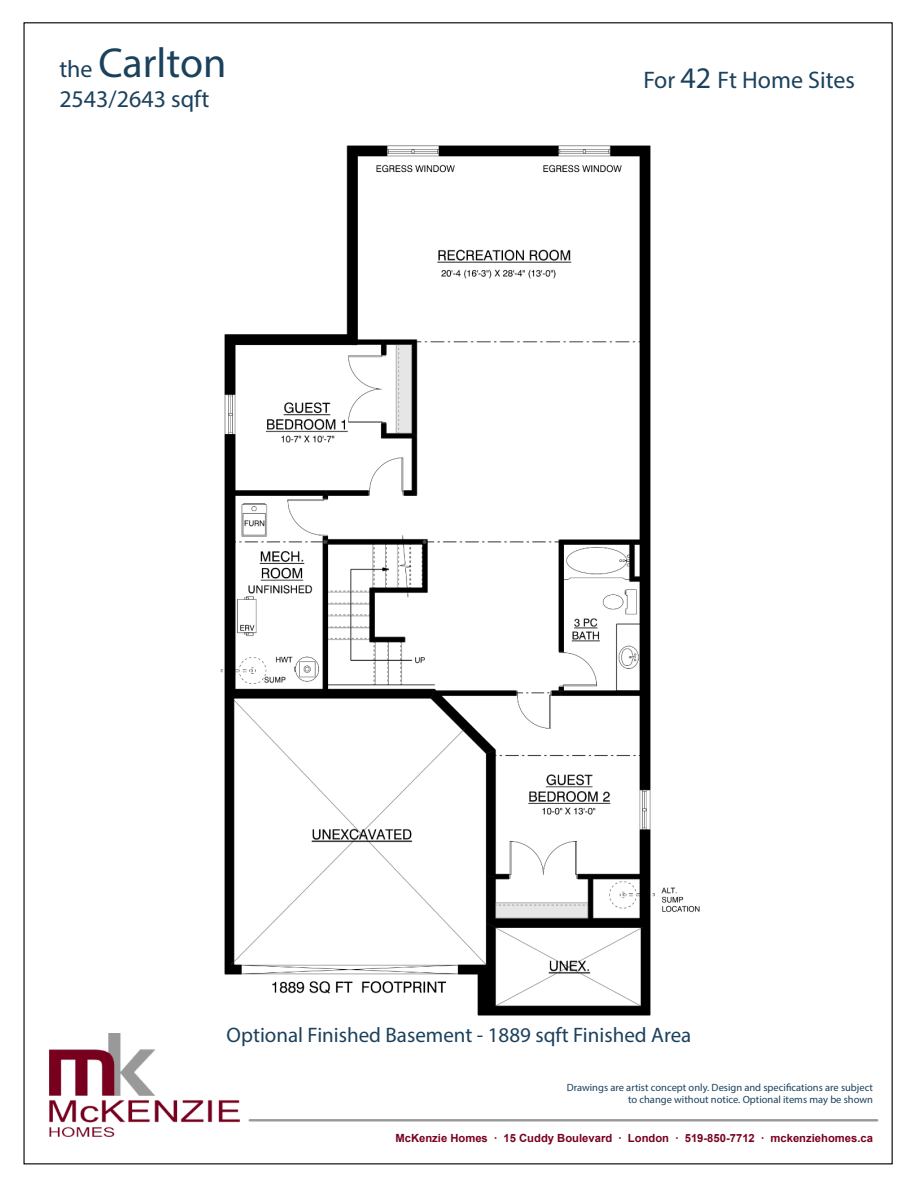
<style>
.page{position:relative;width:918px;height:1188px;background:#fff}
.page>*{position:absolute;margin:0;border:0;box-sizing:border-box;transform-origin:0 0}
.t1{font:42px "Myriad Pro";color:#1b415d}
.t2{font:24px "Myriad Pro";color:#1b415d}
.t3{font:21px "Myriad Pro";color:#1b415d}
.t4{font:700 11.25px "Arial";color:#78001e}
.t5{font:10.5px/12.6px "Myriad Pro";color:#1b415d;text-align:right}
.s1{font-size:24px}
.s2{font-size:30px}
</style>
<div class="page">
<img style="left:49px;top:1034px;width:190px;height:102px">
<hr style="left:250px;top:1119px;width:627px;height:2px;background:#999">
<img style="left:220px;top:145px;width:480px;height:871px">
<h1 class="t1" style="left:59px;top:46px;width:169px"><span class="s1">the</span> Carlton</h1>
<h2 class="t2" style="left:59px;top:89px;width:152px">2543/2643 sqft</h2>
<h2 class="t2" style="left:643px;top:70px;width:213px">For <span class="s2">42</span> Ft Home Sites</h2>
<h3 class="t3" style="left:227px;top:1026px;width:466px">Optional Finished Basement - 1889 sqft Finished Area</h3>
<p class="t5" style="left:567px;top:1082px;width:308px">Drawings are artist concept only. Design and specifications are subject to change without notice. Optional items may be shown</p>
<p class="t4" style="left:395px;top:1134px;width:479px">McKenzie Homes ∙ 15 Cuddy Boulevard ∙ London ∙ 519-850-7712 ∙ mckenziehomes.ca</p>
</div>
